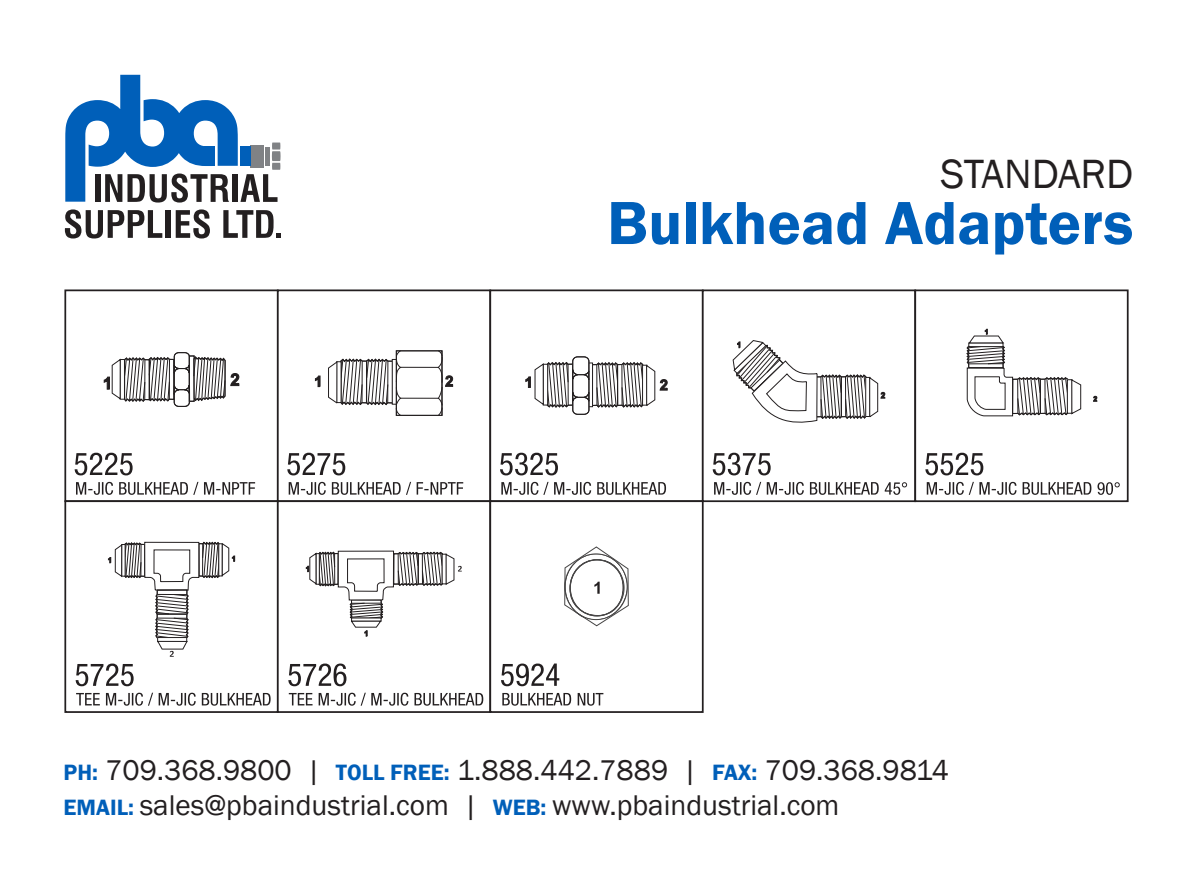
<style>
.page{position:relative;width:1197px;height:882px;background:#fff}
.page>*{position:absolute;margin:0;border:0;box-sizing:border-box;transform-origin:0 0}
.t1{font:600 63px "Franklin Gothic";color:#005fb9}
.t2{font:42px "Franklin Gothic";color:#231f20}
.t3{font:29.4px/35.4px "Franklin Gothic";color:#231f20}
.s1{font-weight:600;font-size:22.75px;color:#005fb9}
</style>
<div class="page">
<div style="left:64px;top:289px;width:215px;height:213px;background:#fff;border:2px solid #231f20"></div>
<div style="left:277px;top:289px;width:214px;height:213px;background:#fff;border:2px solid #231f20"></div>
<div style="left:489px;top:289px;width:215px;height:213px;background:#fff;border:2px solid #231f20"></div>
<div style="left:702px;top:289px;width:214px;height:213px;background:#fff;border:2px solid #231f20"></div>
<div style="left:914px;top:289px;width:215px;height:213px;background:#fff;border:2px solid #231f20"></div>
<svg style="left:103px;top:352px;width:137px;height:55px"></svg>
<svg style="left:328px;top:350px;width:74px;height:66px"></svg>
<svg style="left:437px;top:352px;width:16px;height:62px"></svg>
<hr style="left:400px;top:398px;width:38px;height:1px;background:#231f20">
<hr style="left:401px;top:367px;width:37px;height:1px;background:#231f20">
<div style="left:396px;top:350px;width:47px;height:66px;border:1px solid #231f20"></div>
<div style="left:396px;top:350px;width:46px;height:66px;border:1px solid #231f20"></div>
<svg style="left:315px;top:375px;width:6px;height:12px"></svg>
<svg style="left:525px;top:356px;width:143px;height:59px"></svg>
<svg style="left:732px;top:340px;width:154px;height:83px"></svg>
<svg style="left:1093px;top:396px;width:5px;height:6px"></svg>
<svg style="left:966px;top:329px;width:115px;height:88px"></svg>
<svg style="left:76px;top:482px;width:37px;height:13px"></svg>
<svg style="left:119px;top:482px;width:79px;height:13px"></svg>
<svg style="left:204px;top:482px;width:51px;height:13px"></svg>
<svg style="left:75px;top:453px;width:58px;height:22px"></svg>
<svg style="left:289px;top:482px;width:37px;height:13px"></svg>
<svg style="left:332px;top:482px;width:79px;height:13px"></svg>
<svg style="left:417px;top:482px;width:46px;height:13px"></svg>
<svg style="left:287px;top:453px;width:58px;height:22px"></svg>
<svg style="left:501px;top:482px;width:90px;height:13px"></svg>
<svg style="left:597px;top:482px;width:69px;height:13px"></svg>
<svg style="left:500px;top:453px;width:58px;height:22px"></svg>
<svg style="left:714px;top:482px;width:47px;height:13px"></svg>
<svg style="left:767px;top:482px;width:37px;height:13px"></svg>
<svg style="left:810px;top:482px;width:69px;height:13px"></svg>
<svg style="left:885px;top:482px;width:22px;height:13px"></svg>
<svg style="left:713px;top:453px;width:58px;height:22px"></svg>
<svg style="left:927px;top:482px;width:90px;height:13px"></svg>
<svg style="left:1023px;top:482px;width:68px;height:13px"></svg>
<svg style="left:1098px;top:482px;width:22px;height:13px"></svg>
<svg style="left:925px;top:453px;width:58px;height:22px"></svg>
<div style="left:64px;top:500px;width:215px;height:213px;background:#fff;border:2px solid #231f20"></div>
<div style="left:277px;top:500px;width:214px;height:213px;background:#fff;border:2px solid #231f20"></div>
<div style="left:489px;top:500px;width:215px;height:213px;background:#fff;border:2px solid #231f20"></div>
<svg style="left:108px;top:541px;width:127px;height:116px"></svg>
<svg style="left:306px;top:550px;width:156px;height:87px"></svg>
<svg style="left:564px;top:546px;width:65px;height:81px"></svg>
<svg style="left:76px;top:693px;width:24px;height:12px"></svg>
<svg style="left:106px;top:693px;width:47px;height:13px"></svg>
<svg style="left:159px;top:693px;width:37px;height:13px"></svg>
<svg style="left:202px;top:693px;width:69px;height:13px"></svg>
<svg style="left:76px;top:664px;width:58px;height:22px"></svg>
<svg style="left:289px;top:693px;width:24px;height:12px"></svg>
<svg style="left:319px;top:693px;width:89px;height:13px"></svg>
<svg style="left:415px;top:693px;width:68px;height:13px"></svg>
<svg style="left:288px;top:664px;width:58px;height:22px"></svg>
<svg style="left:502px;top:693px;width:69px;height:13px"></svg>
<svg style="left:578px;top:693px;width:25px;height:13px"></svg>
<svg style="left:501px;top:664px;width:58px;height:22px"></svg>
<svg style="left:65px;top:75px;width:216px;height:128px"></svg>
<svg style="left:65px;top:209px;width:97px;height:30px"></svg>
<div style="left:166px;top:210px;width:5px;height:28px;background:#231f20"></div>
<svg style="left:176px;top:209px;width:34px;height:30px"></svg>
<svg style="left:223px;top:210px;width:58px;height:28px"></svg>
<h2 class="t2" style="left:941px;top:148px;width:194px">STANDARD</h2>
<h1 class="t1" style="left:607px;top:184px;width:528px">Bulkhead Adapters</h1>
<p class="t3" style="left:64px;top:753px;width:887px"><span class="s1">PH:</span> 709.368.9800 | <span class="s1">TOLL FREE:</span> 1.888.442.7889 | <span class="s1">FAX:</span> 709.368.9814<br><span class="s1">EMAIL:</span> sales@pbaindustrial.com | <span class="s1">WEB:</span> www.pbaindustrial.com</p>
</div>
